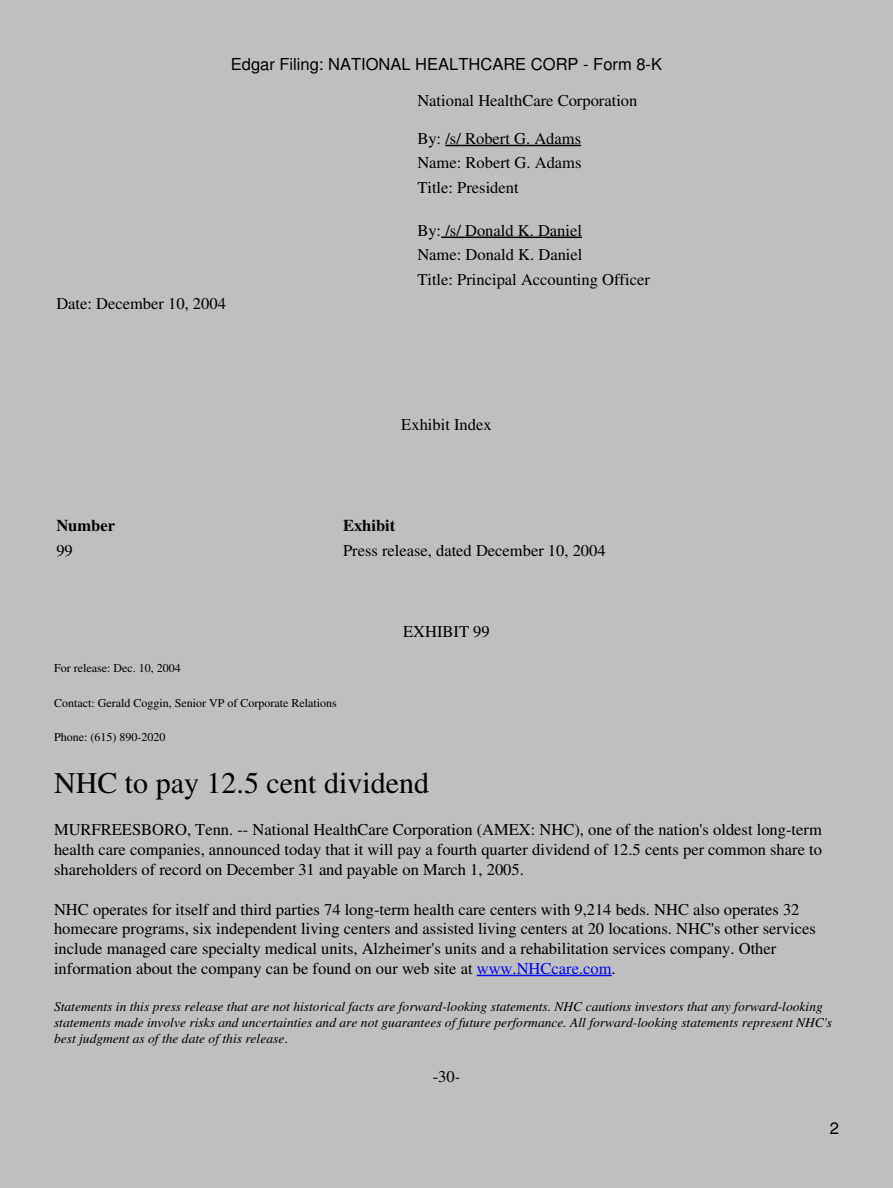
<style>
.page{position:relative;width:893px;height:1188px;background:#fff}
.page>*{position:absolute;margin:0;border:0;box-sizing:border-box;transform-origin:0 0}
.t1{font:30px "Times";color:#000}
.t2{font:16.5px/19.8px "Times";color:#000;text-align:justify}
.t3{font:16.5px "Helvetica";color:#000}
.t4{font:700 16.5px "Times";color:#000}
.t5{font:italic 13.5px/16.2px "Times";color:#000}
.t6{font:12px "Times";color:#000}
.s1{color:#00f}
.s2{font-style:normal}
.s3{font-style:italic}
</style>
<div class="page">
<div style="left:0;top:0;width:892px;height:1188px;background:#bfbfbf"></div>
<svg style="left:445px;top:145px;width:16px;height:1px"></svg>
<hr style="left:461px;top:145px;width:49px;height:1px;background:#000">
<svg style="left:510px;top:145px;width:20px;height:1px"></svg>
<hr style="left:530px;top:145px;width:51px;height:1px;background:#000">
<svg style="left:441px;top:237px;width:20px;height:1px"></svg>
<hr style="left:461px;top:237px;width:52px;height:1px;background:#000">
<svg style="left:513px;top:237px;width:21px;height:1px"></svg>
<hr style="left:534px;top:237px;width:48px;height:1px;background:#000">
<hr style="left:477px;top:975px;width:134px;height:1px;background:#00f">
<p class="t3" style="left:231px;top:58px;width:432px">Edgar Filing: NATIONAL HEALTHCARE CORP - Form 8-K</p>
<p class="t2" style="left:56px;top:295px;width:171px">Date: December 10, 2004</p>
<p class="t2" style="left:417px;top:92px;width:221px">National HealthCare Corporation</p>
<p class="t2" style="left:417px;top:128px;width:166px;line-height:24.5px">By: /s/ Robert G. Adams Name: Robert G. Adams Title: President</p>
<p class="t2" style="left:417px;top:220px;width:234px;line-height:24.5px;text-align:left">By: /s/ Donald K. Daniel<br>Name: Donald K. Daniel<br>Title: Principal Accounting Officer</p>
<p class="t2" style="left:401px;top:416px;width:92px">Exhibit Index</p>
<p class="t4" style="left:56px;top:520px;width:60px">Number</p>
<p class="t4" style="left:343px;top:520px;width:54px">Exhibit</p>
<p class="t2" style="left:56px;top:542px;width:18px">99</p>
<p class="t2" style="left:343px;top:542px;width:264px">Press release, dated December 10, 2004</p>
<p class="t2" style="left:403px;top:624px;width:88px">EXHIBIT 99</p>
<p class="t6" style="left:54px;top:664px;width:128px">For release: Dec. 10, 2004</p>
<p class="t6" style="left:54px;top:698px;width:284px">Contact: Gerald Coggin, Senior VP of Corporate Relations</p>
<p class="t6" style="left:54px;top:733px;width:113px">Phone: (615) 890-2020</p>
<h1 class="t1" style="left:54px;top:773px;width:376px">NHC to pay 12.5 cent dividend</h1>
<p class="t2" style="left:54px;top:822px;width:769px">MURFREESBORO, Tenn. -- National HealthCare Corporation (AMEX: NHC), one of the nation's oldest long-term health care companies, announced today that it will pay a fourth quarter dividend of 12.5 cents per common share to shareholders of record on December 31 and payable on March 1, 2005.</p>
<p class="t2" style="left:54px;top:901px;width:763px;text-align:left">NHC operates for itself and third parties 74 long-term health care centers with 9,214 beds. NHC also operates 32 homecare programs, six independent living centers and assisted living centers at 20 locations. NHC's other services include managed care specialty medical units, Alzheimer's units and a rehabilitation services company. Other information about the company can be found on our web site at <span class="s1">www.NHCcare.com</span>.</p>
<p class="t5" style="left:54px;top:999px;width:779px">Statements in this press release that are not historical facts are forward-looking statements. NHC cautions investors that any forward-looking statements made involve risks and uncertainties and are not guarantees of future performance. All forward-looking statements represent NHC's best judgment as of the date of this release<span class="s2">.</span></p>
<p class="t2" style="left:433px;top:1068px;width:29px">-30<span class="s3">-</span></p>
<p class="t3" style="left:829px;top:1122px;width:11px">2</p>
</div>
